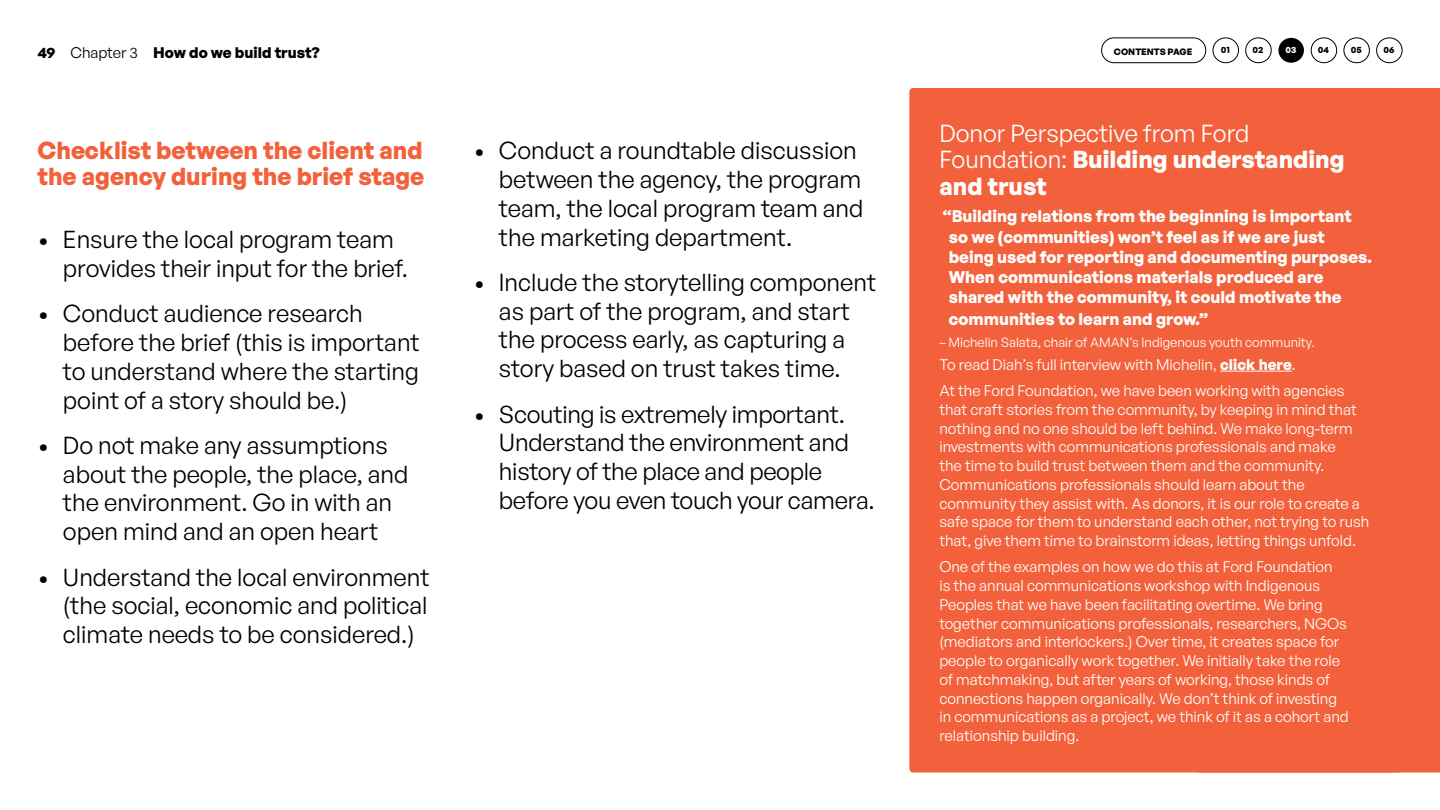
<style>
.page{position:relative;width:1440px;height:810px;background:#fff}
.page>*{position:absolute;margin:0;border:0;box-sizing:border-box;transform-origin:0 0}
.t1{font:24px/28.8px "General Sans";color:#000}
.t2{font:24px/26.2px "General Sans";color:#fff}
.t3{font:700 24px/26.2px "General Sans";color:#f2613b}
.t4{font:700 16.5px/20.2px "General Sans";color:#fff}
.t5{font:15px/18.8px "General Sans";color:#fff}
.t6{font:700 15px "General Sans";color:#000}
.t7{font:13.05px "General Sans";color:#fff}
.t8{font:700 9px "General Sans";color:#000}
.t9{font:700 9px "General Sans";color:#fff}
.s1{font-weight:400}
.s2{font-weight:700}
</style>
<div class="page">
<div style="left:1101px;top:38px;width:105px;height:25px;border:1px solid #000;border-radius:12px"></div>
<div style="left:1213px;top:37px;width:26px;height:26px;border:1px solid #000;border-radius:50%"></div>
<div style="left:1344px;top:37px;width:26px;height:26px;border:1px solid #000;border-radius:50%"></div>
<div style="left:1245px;top:37px;width:27px;height:26px;border:1px solid #000;border-radius:50%"></div>
<div style="left:1376px;top:37px;width:26px;height:26px;border:1px solid #000;border-radius:50%"></div>
<div style="left:1278px;top:38px;width:26px;height:25px;background:#000;border-radius:50%"></div>
<div style="left:1311px;top:37px;width:26px;height:26px;border:1px solid #000;border-radius:50%"></div>
<div style="left:1400px;top:88px;width:40px;height:684px;background:#f2613b"></div>
<div style="left:909px;top:88px;width:493px;height:685px;background:#f2613b;border-radius:4px"></div>
<hr style="left:1220px;top:371px;width:72px;height:1px;background:#fff">
<p class="t6" style="left:38px;top:43px;width:284px">49 <span class="s1">Chapter 3</span> How do we build trust?</p>
<p class="t8" style="left:1114px;top:46px;width:80px">CONTENTS PAGE</p>
<p class="t8" style="left:1221px;top:44px;width:11px">01</p>
<p class="t8" style="left:1253px;top:44px;width:12px">02</p>
<p class="t9" style="left:1285px;top:44px;width:12px">03</p>
<p class="t8" style="left:1318px;top:44px;width:13px">04</p>
<p class="t8" style="left:1351px;top:44px;width:12px">05</p>
<p class="t8" style="left:1384px;top:44px;width:12px">06</p>
<h1 class="t3" style="left:38px;top:137px;width:388px">Checklist between the client and the agency during the brief stage</h1>
<h1 class="t1" style="left:63px;top:224px;width:346px;text-indent:-25px">• Ensure the local program team provides their input for the brief.</h1>
<h1 class="t1" style="left:63px;top:298px;width:358px;text-indent:-25px">• Conduct audience research before the brief (this is important to understand where the starting point of a story should be.)</h1>
<h1 class="t1" style="left:63px;top:430px;width:347px;text-indent:-25px">• Do not make any assumptions about the people, the place, and the environment. Go in with an open mind and an open heart</h1>
<h1 class="t1" style="left:63px;top:562px;width:368px;text-align:justify;text-indent:-25px">• Understand the local environment (the social, economic and political climate needs to be considered.)</h1>
<h1 class="t1" style="left:499px;top:135px;width:366px;text-indent:-25px">• Conduct a roundtable discussion between the agency, the program team, the local program team and the marketing department.</h1>
<h1 class="t1" style="left:473px;top:267px;width:404px;text-align:center">• Include the storytelling component as part of the program, and start<br>the process early, as capturing a story based on trust takes time.</h1>
<h1 class="t1" style="left:499px;top:399px;width:377px;text-indent:-25px">• Scouting is extremely important.<br>Understand the environment and history of the place and people before you even touch your camera.</h1>
<h1 class="t2" style="left:939px;top:120px;width:407px">Donor Perspective from Ford<br>Foundation: <span class="s2">Building understanding and trust</span></h1>
<p class="t4" style="left:949px;top:206px;width:424px;text-indent:-6px">“Building relations from the beginning is important so we (communities) won’t feel as if we are just being used for reporting and documenting purposes.<br>When communications materials produced are shared with the community, it could motivate the</p>
<p class="t4" style="left:949px;top:309px;width:261px">communities to learn and grow.”</p>
<p class="t7" style="left:939px;top:334px;width:377px">– Michelin Salata, chair of AMAN’s Indigenous youth community.</p>
<p class="t5" style="left:939px;top:351px;width:407px;line-height:26.2px">To read Diah’s full interview with Michelin, <span class="s2">click here</span>.<br>At the Ford Foundation, we have been working with agencies</p>
<p class="t5" style="left:939px;top:400px;width:432px">that craft stories from the community, by keeping in mind that nothing and no one should be left behind. We make long-term investments with communications professionals and make<br>the time to build trust between them and the community.<br>Communications professionals should learn about the community they assist with. As donors, it is our role to create a safe space for them to understand each other, not trying to rush that, give them time to brainstorm ideas, letting things unfold.</p>
<p class="t5" style="left:939px;top:557px;width:411px">One of the examples on how we do this at Ford Foundation<br>is the annual communications workshop with Indigenous Peoples that we have been facilitating overtime. We bring together communications professionals, researchers, NGOs (mediators and interlockers.) Over time, it creates space for people to organically work together. We initially take the role of matchmaking, but after years of working, those kinds of connections happen organically. We don’t think of investing in communications as a project, we think of it as a cohort and relationship building.</p>
</div>
